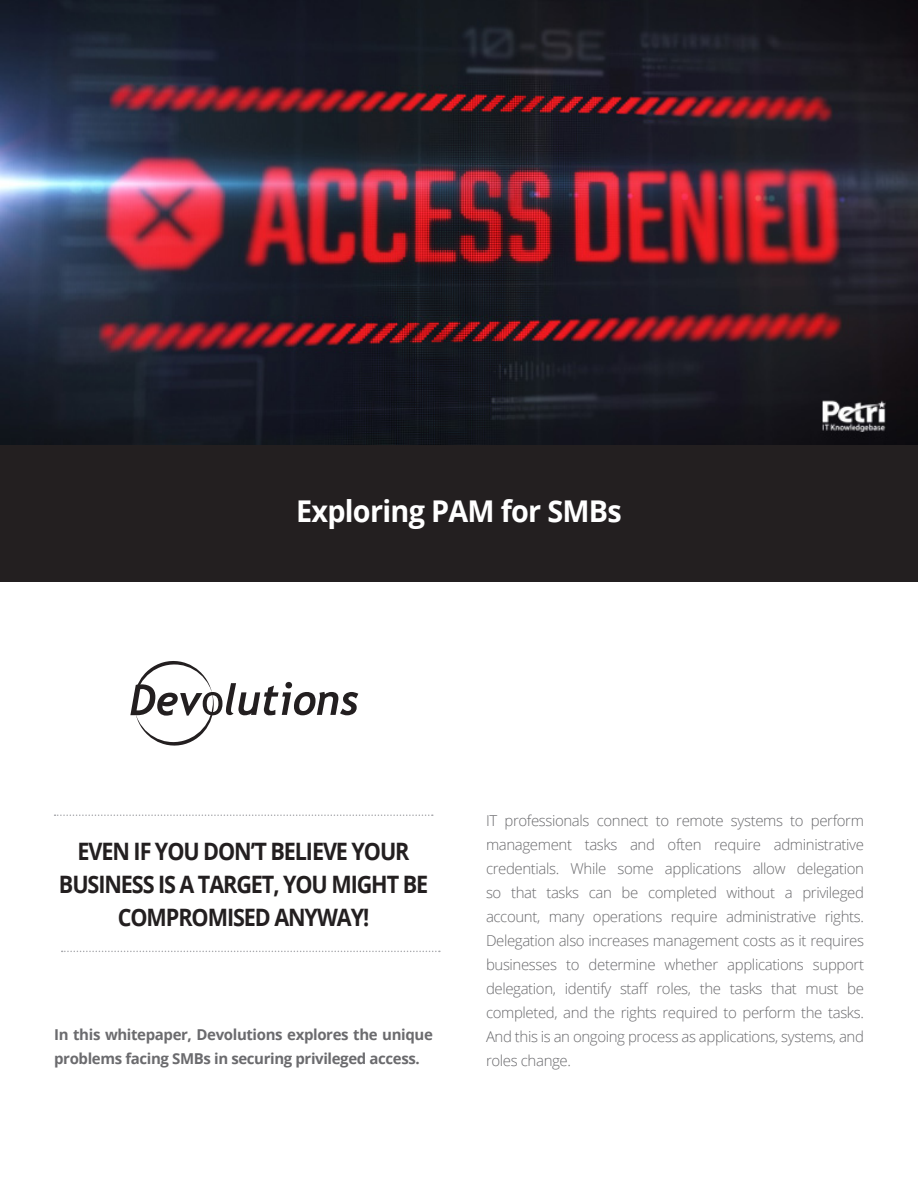
<style>
.page{position:relative;width:918px;height:1188px;background:#fff}
.page>*{position:absolute;margin:0;border:0;box-sizing:border-box;transform-origin:0 0}
.t1{font:700 30px "Open Sans";letter-spacing:-.025em;color:#fff;scale:.96 1}
.t2{font:700 24px/33px "Open Sans";letter-spacing:-.05em;color:#231f20;text-align:center;scale:.9 1}
.t3{font:300 15px/24px "Open Sans";letter-spacing:-.025em;color:#6b6b6e;text-align:justify}
.t4{font:700 15px/24px "Open Sans";letter-spacing:-.025em;color:#6b6b6e}
</style>
<div class="page">
<svg style="left:62px;top:951px;width:378px;height:1px"></svg>
<svg style="left:55px;top:814px;width:378px;height:2px"></svg>
<svg style="left:130px;top:661px;width:228px;height:85px"></svg>
<div style="left:0;top:441px;width:918px;height:140px;background:#231f20"></div>
<img style="left:0;top:0;width:918px;height:445px">
<p class="t1" style="left:296px;top:490px;width:341px">Exploring PAM for SMBs</p>
<p class="t2" style="left:59px;top:834px;width:412px">EVEN IF YOU DON’T BELIEVE YOUR<br>BUSINESS IS A TARGET, YOU MIGHT BE<br>COMPROMISED ANYWAY!</p>
<p class="t4" style="left:54px;top:1022px;width:380px">In this whitepaper, Devolutions explores the unique problems facing SMBs in securing privileged access.</p>
<p class="t3" style="left:486px;top:808px;width:380px">IT professionals connect to remote systems to perform management tasks and often require administrative credentials. While some applications allow delegation so that tasks can be completed without a privileged account, many operations require administrative rights.<br>Delegation also increases management costs as it requires businesses to determine whether applications support delegation, identify staff roles, the tasks that must be completed, and the rights required to perform the tasks.<br>And this is an ongoing process as applications, systems, and roles change.</p>
</div>
